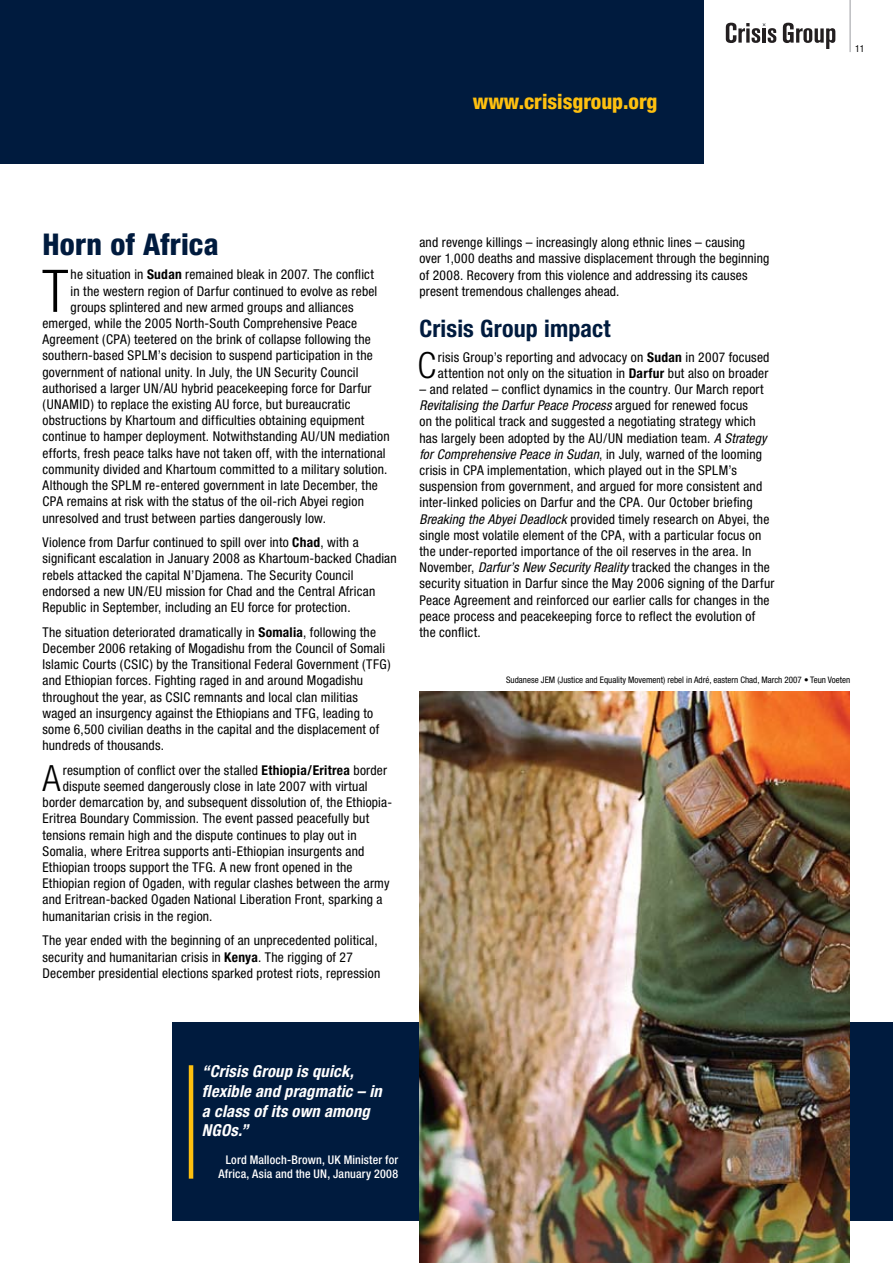
<style>
.page{position:relative;width:893px;height:1263px;background:#fff}
.page>*{position:absolute;margin:0;border:0;box-sizing:border-box;transform-origin:0 0}
.t1{font:300 condensed 58.95px "Helvetica Neue";color:#000}
.t2{font:300 condensed 36.15px "Helvetica Neue";color:#000}
.t3{font:800 condensed 30px "Helvetica Neue";letter-spacing:.005em;color:#001b3e}
.t4{font:700 condensed 24px "Helvetica Neue";letter-spacing:.005em;color:#001b3e}
.t5{font:800 condensed 21px "Helvetica Neue";color:#fec00f}
.t6{font:italic 700 condensed 16.5px/19.8px "Helvetica Neue";letter-spacing:.015em;color:#fff}
.t7{font:condensed 13.5px/16.2px "Helvetica Neue";letter-spacing:.015em;color:#000}
.t8{font:500 condensed 12px/14.4px "Helvetica Neue";letter-spacing:.015em;color:#fff;text-align:right}
.t9{font:condensed 9.75px "Helvetica Neue";color:#000}
.t10{font:condensed 9px "Helvetica Neue";color:#000}
.s1{font-weight:700}
.s2{font-style:italic}
</style>
<div class="page">
<svg style="left:783px;top:23px;width:52px;height:26px"></svg>
<svg style="left:726px;top:23px;width:50px;height:20px"></svg>
<hr style="left:849px;top:0;width:2px;height:52px;background:#bcbdc0">
<div style="left:0;top:0;width:704px;height:164px;background:#001b3e"></div>
<div style="left:172px;top:1022px;width:721px;height:198px;background:#001b3e"></div>
<img style="left:419px;top:691px;width:431px;height:572px">
<hr style="left:189px;top:1065px;width:4px;height:114px;background:#fec00f">
<h3 class="t5" style="left:473px;top:89px;width:186px">www.crisisgroup.org</h3>
<p class="t9" style="left:855px;top:43px;width:11px">11</p>
<h3 class="t3" style="left:43px;top:225px;width:178px">Horn of Africa</h3>
<h1 class="t1" style="left:42px;top:257px;width:28px">T</h1>
<p class="t7" style="left:71px;top:266px;width:305px">he situation in <span class="s1">Sudan</span> remained bleak in 2007. The conflict</p>
<p class="t7" style="left:71px;top:283px;width:308px">in the western region of Darfur continued to evolve as rebel</p>
<p class="t7" style="left:71px;top:299px;width:284px">groups splintered and new armed groups and alliances</p>
<p class="t7" style="left:43px;top:315px;width:316px">emerged, while the 2005 North-South Comprehensive Peace</p>
<p class="t7" style="left:43px;top:331px;width:330px">Agreement (CPA) teetered on the brink of collapse following the</p>
<p class="t7" style="left:43px;top:347px;width:332px">southern-based SPLM’s decision to suspend participation in the</p>
<p class="t7" style="left:43px;top:364px;width:317px">government of national unity. In July, the UN Security Council</p>
<p class="t7" style="left:43px;top:380px;width:330px">authorised a larger UN/AU hybrid peacekeeping force for Darfur</p>
<p class="t7" style="left:43px;top:396px;width:310px">(UNAMID) to replace the existing AU force, but bureaucratic</p>
<p class="t7" style="left:43px;top:412px;width:323px">obstructions by Khartoum and difficulties obtaining equipment</p>
<p class="t7" style="left:43px;top:428px;width:349px">continue to hamper deployment. Notwithstanding AU/UN mediation</p>
<p class="t7" style="left:43px;top:445px;width:345px">efforts, fresh peace talks have not taken off, with the international</p>
<p class="t7" style="left:43px;top:461px;width:346px">community divided and Khartoum committed to a military solution.</p>
<p class="t7" style="left:43px;top:477px;width:337px">Although the SPLM re-entered government in late December, the</p>
<p class="t7" style="left:43px;top:493px;width:323px">CPA remains at risk with the status of the oil-rich Abyei region</p>
<p class="t7" style="left:43px;top:509px;width:285px">unresolved and trust between parties dangerously low.</p>
<p class="t7" style="left:43px;top:534px;width:356px">Violence from Darfur continued to spill over into <span class="s1">Chad</span>, with a significant escalation in January 2008 as Khartoum-backed Chadian rebels attacked the capital N’Djamena. The Security Council endorsed a new UN/EU mission for Chad and the Central African Republic in September, including an EU force for protection.</p>
<p class="t7" style="left:43px;top:624px;width:350px">The situation deteriorated dramatically in <span class="s1">Somalia</span>, following the December 2006 retaking of Mogadishu from the Council of Somali Islamic Courts (CSIC) by the Transitional Federal Government (TFG) and Ethiopian forces. Fighting raged in and around Mogadishu throughout the year, as CSIC remnants and local clan militias waged an insurgency against the Ethiopians and TFG, leading to some 6,500 civilian deaths in the capital and the displacement of hundreds of thousands.</p>
<h2 class="t2" style="left:43px;top:757px;width:20px">A</h2>
<p class="t7" style="left:63px;top:762px;width:326px">resumption of conflict over the stalled <span class="s1">Ethiopia/Eritrea</span> border</p>
<p class="t7" style="left:63px;top:778px;width:306px">dispute seemed dangerously close in late 2007 with virtual</p>
<p class="t7" style="left:43px;top:794px;width:351px">border demarcation by, and subsequent dissolution of, the Ethiopia-</p>
<p class="t7" style="left:43px;top:810px;width:328px">Eritrea Boundary Commission. The event passed peacefully but</p>
<p class="t7" style="left:43px;top:827px;width:316px">tensions remain high and the dispute continues to play out in</p>
<p class="t7" style="left:43px;top:843px;width:323px">Somalia, where Eritrea supports anti-Ethiopian insurgents and</p>
<p class="t7" style="left:43px;top:859px;width:312px">Ethiopian troops support the TFG. A new front opened in the</p>
<p class="t7" style="left:43px;top:875px;width:349px">Ethiopian region of Ogaden, with regular clashes between the army</p>
<p class="t7" style="left:43px;top:891px;width:342px">and Eritrean-backed Ogaden National Liberation Front, sparking a</p>
<p class="t7" style="left:43px;top:908px;width:172px">humanitarian crisis in the region.</p>
<p class="t7" style="left:43px;top:932px;width:339px">The year ended with the beginning of an unprecedented political, security and humanitarian crisis in <span class="s1">Kenya</span>. The rigging of 27<br>December presidential elections sparked protest riots, repression</p>
<p class="t7" style="left:419px;top:234px;width:351px">and revenge killings – increasingly along ethnic lines – causing over 1,000 deaths and massive displacement through the beginning of 2008. Recovery from this violence and addressing its causes present tremendous challenges ahead.</p>
<h3 class="t4" style="left:419px;top:314px;width:193px">Crisis Group impact</h3>
<h2 class="t2" style="left:418px;top:344px;width:20px">C</h2>
<p class="t7" style="left:438px;top:348px;width:333px">risis Group’s reporting and advocacy on <span class="s1">Sudan</span> in 2007 focused attention not only on the situation in <span class="s1">Darfur</span> but also on broader</p>
<p class="t7" style="left:419px;top:381px;width:357px">– and related – conflict dynamics in the country. Our March report <span class="s2">Revitalising the Darfur Peace Process</span> argued for renewed focus<br>on the political track and suggested a negotiating strategy which has largely been adopted by the AU/UN mediation team. <span class="s2">A Strategy for Comprehensive Peace in Sudan</span>, in July, warned of the looming crisis in CPA implementation, which played out in the SPLM’s suspension from government, and argued for more consistent and inter-linked policies on Darfur and the CPA. Our October briefing <span class="s2">Breaking the Abyei Deadlock</span> provided timely research on Abyei, the single most volatile element of the CPA, with a particular focus on the under-reported importance of the oil reserves in the area. In November, <span class="s2">Darfur’s New Security Reality</span> tracked the changes in the security situation in Darfur since the May 2006 signing of the Darfur Peace Agreement and reinforced our earlier calls for changes in the peace process and peacekeeping force to reflect the evolution of the conflict.</p>
<p class="t10" style="left:506px;top:675px;width:346px">Sudanese JEM (Justice and Equality Movement) rebel in Adré, eastern Chad, March 2007 • Teun Voeten</p>
<p class="t6" style="left:202px;top:1061px;width:181px">“Crisis Group is quick, flexible and pragmatic – in a class of its own among<br>NGOs.”</p>
<p class="t8" style="left:218px;top:1152px;width:181px">Lord Malloch-Brown, UK Minister for<br>Africa, Asia and the UN, January 2008</p>
</div>
